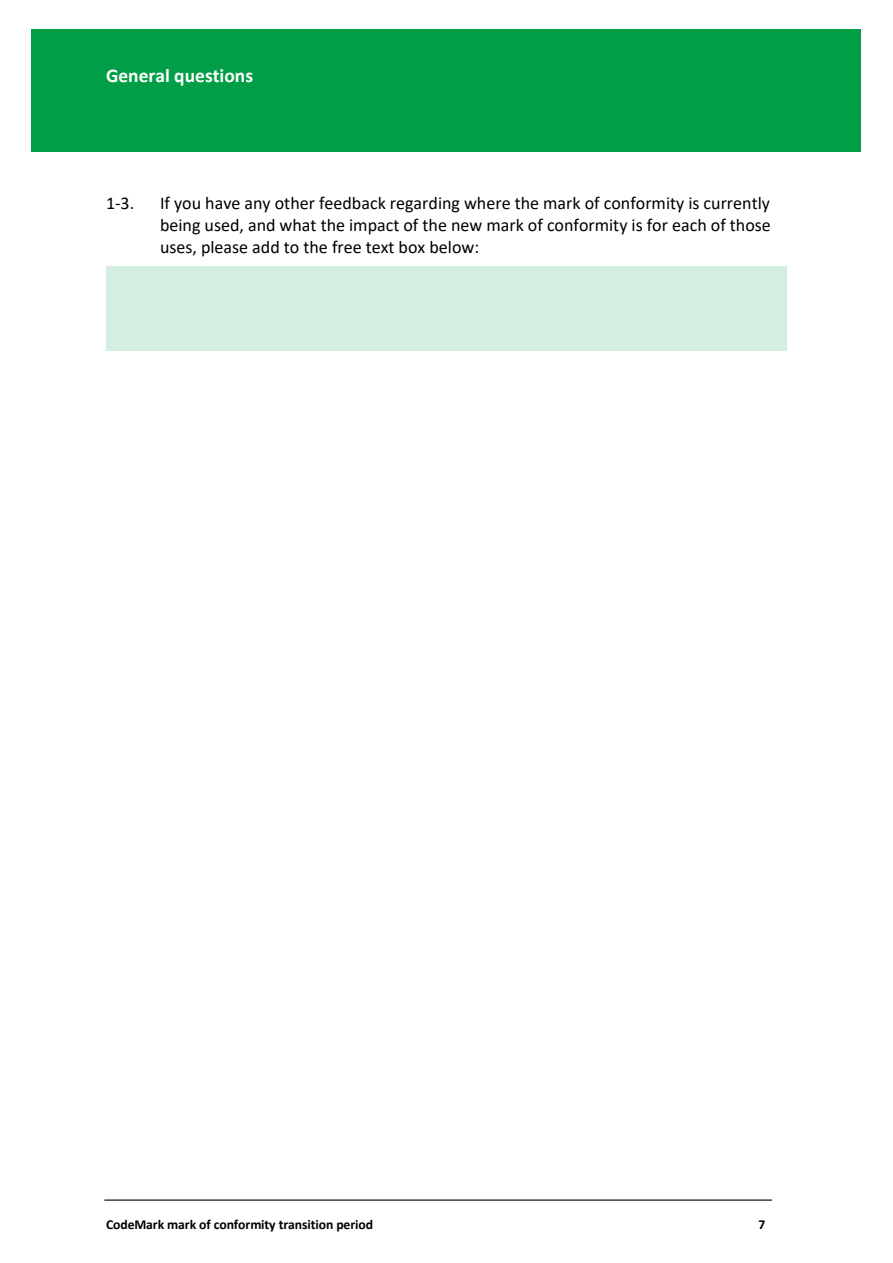
<style>
.page{position:relative;width:893px;height:1263px;background:#fff}
.page>*{position:absolute;margin:0;border:0;box-sizing:border-box;transform-origin:0 0}
.t1{font:700 19.5px "Calibri";color:#fff}
.t2{font:18px/21.9px "Calibri";color:#000;text-align:justify}
.t3{font:700 13.65px "Calibri";letter-spacing:-.005em;color:#000}
</style>
<div class="page">
<div style="left:32px;top:30px;width:829px;height:122px;background:#009f47"></div>
<hr style="left:104px;top:1199px;width:668px;height:2px;background:#000">
<div style="left:106px;top:266px;width:680px;height:85px;background:#d4efdf"></div>
<p class="t1" style="left:106px;top:63px;width:149px">General questions</p>
<p class="t2" style="left:106px;top:192px;width:30px">1-3.</p>
<p class="t2" style="left:160px;top:192px;width:612px">If you have any other feedback regarding where the mark of conformity is currently being used, and what the impact of the new mark of conformity is for each of those uses, please add to the free text box below:</p>
<p class="t3" style="left:106px;top:1216px;width:269px">CodeMark mark of conformity transition period</p>
<p class="t3" style="left:758px;top:1216px;width:8px">7</p>
</div>
